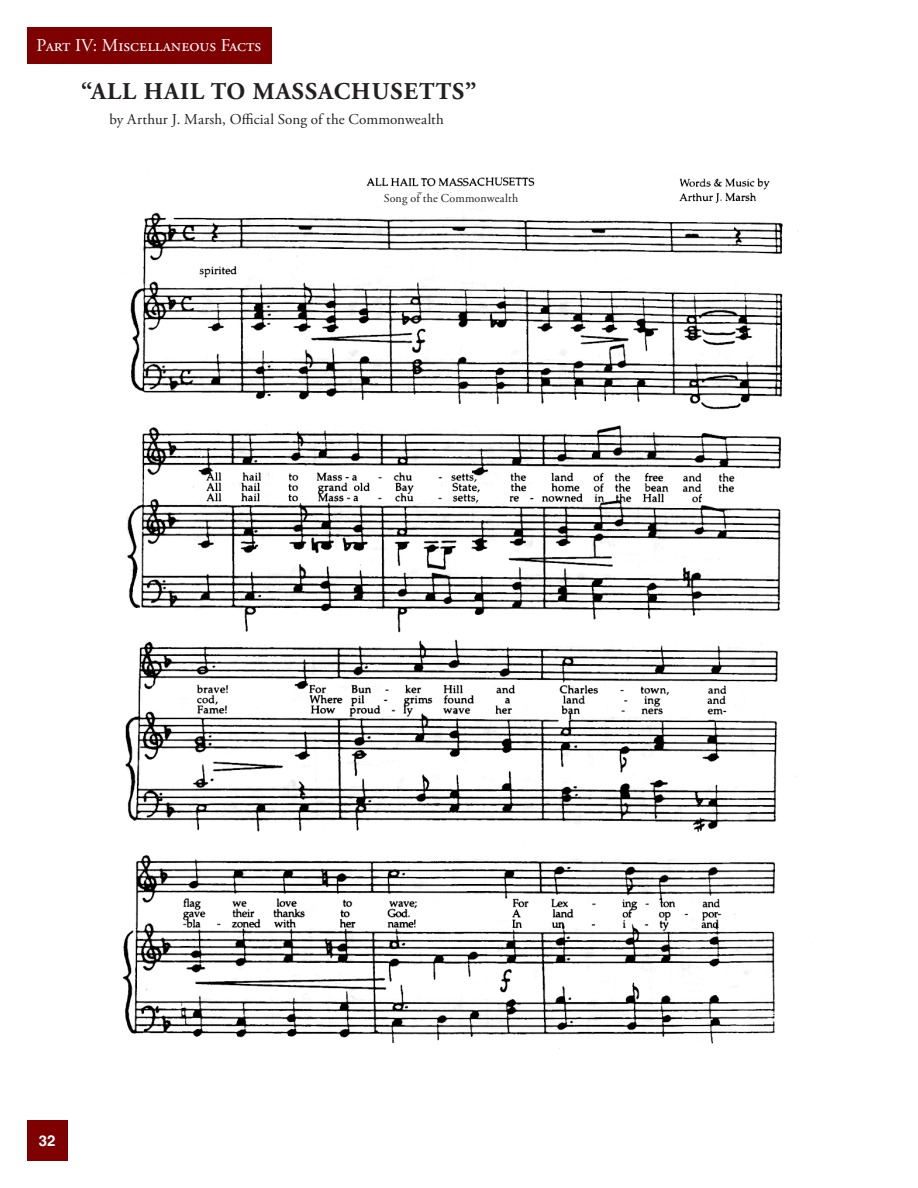
<style>
.page{position:relative;width:918px;height:1188px;background:#fff}
.page>*{position:absolute;margin:0;border:0;box-sizing:border-box;transform-origin:0 0}
.t1{font:700 24px "Adobe Garamond Pro";letter-spacing:.045em;color:#231f20}
.t2{font:18px "Adobe Garamond Pro";color:#fff}
.Description{font:15px "Adobe Garamond Pro";letter-spacing:.015em;color:#231f20}
.t3{font:700 15px "Helvetica";color:#fff}
.TOC_Desc{font:12px "Adobe Garamond Pro";color:#231f20}
</style>
<div class="page">
<div style="left:27px;top:1120px;width:41px;height:41px;background:#7e0000"></div>
<img style="left:122px;top:177px;width:676px;height:872px">
<div style="left:27px;top:27px;width:244px;height:37px;background:#7e0000"></div>
<div style="left:367px;top:193px;width:168px;height:12px;background:#fff"></div>
<p class="t2" style="left:37px;top:35px;width:226px">Part IV: Miscellaneous Facts</p>
<p class="t1" style="left:81px;top:77px;width:397px">“ALL HAIL TO MASSACHUSETTS”</p>
<p class="Description" style="left:110px;top:110px;width:336px">by Arthur J. Marsh, Official Song of the Commonwealth</p>
<p class="TOC_Desc" style="left:384px;top:191px;width:136px">Song of the Commonwealth</p>
<p class="t3" style="left:39px;top:1132px;width:18px">32</p>
</div>
